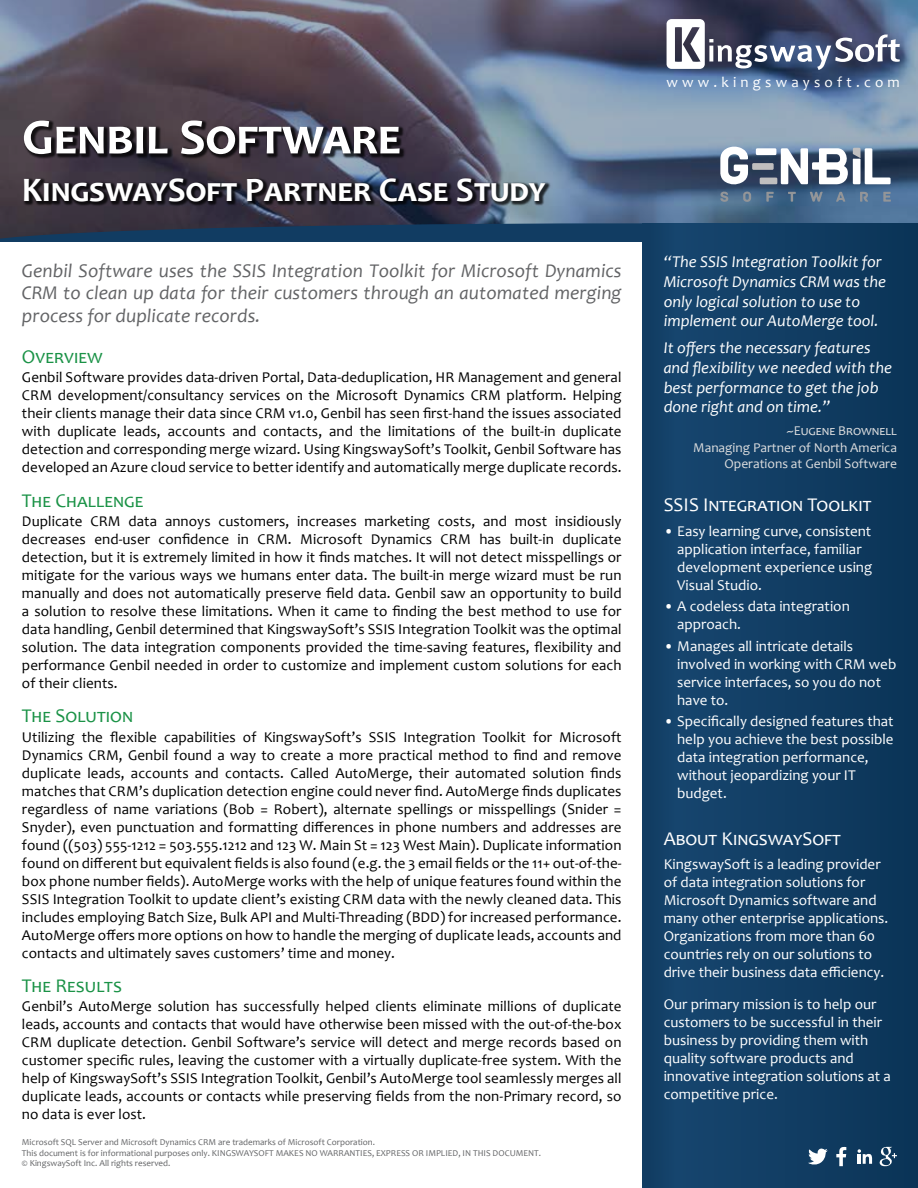
<style>
.page{position:relative;width:918px;height:1188px;background:#fff}
.page>*{position:absolute;margin:0;border:0;box-sizing:border-box;transform-origin:0 0}
.t1{font:700 51px "Candara";color:#fff}
.t2{font:700 34.5px "Candara";color:#fff}
.t3{font:italic 19.5px/22.5px "Candara";letter-spacing:.005em;color:#636466;text-align:justify}
.t4{font:19.5px "Candara";letter-spacing:.005em;color:#1a9246}
.t5{font:19.5px "Candara";color:#fff}
.t6{font:italic 16.5px/19.8px "Candara";color:#fff}
.t7{font:15px/18px "Candara";letter-spacing:.005em;color:#000;text-align:justify}
.t8{font:15px/18px "Candara";color:#fff}
.t9{font:15px "Candara";letter-spacing:.28em;color:#fff}
.t10{font:13.5px/16.2px "Candara";color:#dcddde;text-align:right}
.t11{font:9px/10.5px "Candara";color:#636466}
</style>
<div class="page">
<img style="left:0;top:0;width:918px;height:223px">
<svg style="left:0;top:223px;width:643px;height:20px;background:#254362"></svg>
<div style="left:643px;top:223px;width:275px;height:965px;background:#113d63"></div>
<div style="left:23px;top:177px;width:528px;height:29px;background:#000;opacity:.75"></div>
<svg style="left:667px;top:19px;width:233px;height:51px"></svg>
<svg style="left:808px;top:1148px;width:20px;height:17px"></svg>
<svg style="left:836px;top:1147px;width:10px;height:19px"></svg>
<svg style="left:879px;top:1147px;width:18px;height:20px"></svg>
<svg style="left:858px;top:1149px;width:14px;height:15px"></svg>
<div style="left:23px;top:120px;width:383px;height:40px;background:#000;opacity:.75"></div>
<svg style="left:720px;top:191px;width:9px;height:11px"></svg>
<svg style="left:810px;top:191px;width:13px;height:11px"></svg>
<svg style="left:720px;top:147px;width:171px;height:38px"></svg>
<svg style="left:860px;top:192px;width:8px;height:10px"></svg>
<svg style="left:883px;top:192px;width:8px;height:10px"></svg>
<svg style="left:743px;top:192px;width:8px;height:10px"></svg>
<svg style="left:836px;top:192px;width:10px;height:10px"></svg>
<svg style="left:766px;top:192px;width:8px;height:10px"></svg>
<svg style="left:788px;top:192px;width:8px;height:10px"></svg>
<h1 class="t1" style="left:22px;top:105px;width:380px">Genbil Software</h1>
<h2 class="t2" style="left:22px;top:168px;width:525px">KingswaySoft Partner Case Study</h2>
<h3 class="t3" style="left:22px;top:259px;width:601px">Genbil Software uses the SSIS Integration Toolkit for Microsoft Dynamics CRM to clean up data for their customers through an automated merging process for duplicate records.</h3>
<h3 class="t4" style="left:22px;top:345px;width:82px">Overview</h3>
<p class="t7" style="left:22px;top:368px;width:601px">Genbil Software provides data-driven Portal, Data-deduplication, HR Management and general CRM development/consultancy services on the Microsoft Dynamics CRM platform. Helping their clients manage their data since CRM v1.0, Genbil has seen first-hand the issues associated with duplicate leads, accounts and contacts, and the limitations of the built-in duplicate detection and corresponding merge wizard. Using KingswaySoft’s Toolkit, Genbil Software has developed an Azure cloud service to better identify and automatically merge duplicate records.</p>
<h3 class="t4" style="left:22px;top:488px;width:123px">The Challenge</h3>
<p class="t7" style="left:22px;top:512px;width:601px">Duplicate CRM data annoys customers, increases marketing costs, and most insidiously decreases end-user confidence in CRM. Microsoft Dynamics CRM has built-in duplicate detection, but it is extremely limited in how it finds matches. It will not detect misspellings or mitigate for the various ways we humans enter data. The built-in merge wizard must be run manually and does not automatically preserve field data. Genbil saw an opportunity to build a solution to resolve these limitations. When it came to finding the best method to use for data handling, Genbil determined that KingswaySoft’s SSIS Integration Toolkit was the optimal solution. The data integration components provided the time-saving features, flexibility and performance Genbil needed in order to customize and implement custom solutions for each of their clients.</p>
<h3 class="t4" style="left:22px;top:704px;width:113px">The Solution</h3>
<p class="t7" style="left:22px;top:727px;width:601px">Utilizing the flexible capabilities of KingswaySoft’s SSIS Integration Toolkit for Microsoft Dynamics CRM, Genbil found a way to create a more practical method to find and remove duplicate leads, accounts and contacts. Called AutoMerge, their automated solution finds matches that CRM’s duplication detection engine could never find. AutoMerge finds duplicates regardless of name variations (Bob = Robert), alternate spellings or misspellings (Snider = Snyder), even punctuation and formatting differences in phone numbers and addresses are found ((503) 555-1212 = 503.555.1212 and 123 W. Main St = 123 West Main). Duplicate information found on different but equivalent fields is also found (e.g. the 3 email fields or the 11+ out-of-the&shy;box phone number fields). AutoMerge works with the help of unique features found within the SSIS Integration Toolkit to update client’s existing CRM data with the newly cleaned data. This includes employing Batch Size, Bulk API and Multi-Threading (BDD) for increased performance.<br>AutoMerge offers more options on how to handle the merging of duplicate leads, accounts and contacts and ultimately saves customers’ time and money.</p>
<h3 class="t4" style="left:22px;top:973px;width:101px">The Results</h3>
<p class="t7" style="left:22px;top:997px;width:601px">Genbil’s AutoMerge solution has successfully helped clients eliminate millions of duplicate leads, accounts and contacts that would have otherwise been missed with the out-of-the-box CRM duplicate detection. Genbil Software’s service will detect and merge records based on customer specific rules, leaving the customer with a virtually duplicate-free system. With the help of KingswaySoft’s SSIS Integration Toolkit, Genbil’s AutoMerge tool seamlessly merges all duplicate leads, accounts or contacts while preserving fields from the non-Primary record, so no data is ever lost.</p>
<p class="t11" style="left:22px;top:1137px;width:521px">Microsoft SQL Server and Microsoft Dynamics CRM are trademarks of Microsoft Corporation.<br>This document is for informational purposes only. KINGSWAYSOFT MAKES NO WARRANTIES, EXPRESS OR IMPLIED, IN THIS DOCUMENT. © KingswaySoft Inc. All rights reserved.</p>
<p class="t9" style="left:667px;top:72px;width:235px">www.kingswaysoft.com</p>
<p class="t6" style="left:664px;top:252px;width:224px">“The SSIS Integration Toolkit for<br>Microsoft Dynamics CRM was the only logical solution to use to implement our AutoMerge tool.</p>
<p class="t6" style="left:664px;top:338px;width:230px">It offers the necessary features and flexibility we needed with the best performance to get the job done right and on time.”</p>
<p class="t10" style="left:693px;top:423px;width:205px">~Eugene Brownell<br>Managing Partner of North America<br>Operations at Genbil Software</p>
<h3 class="t5" style="left:664px;top:493px;width:208px">SSIS Integration Toolkit</h3>
<p class="t8" style="left:677px;top:522px;width:196px;text-indent:-14px">• Easy learning curve, consistent application interface, familiar development experience using<br>Visual Studio.</p>
<p class="t8" style="left:677px;top:597px;width:174px;text-indent:-14px">• A codeless data integration approach.</p>
<p class="t8" style="left:677px;top:637px;width:221px;text-indent:-14px">• Manages all intricate details involved in working with CRM web service interfaces, so you do not have to.</p>
<p class="t8" style="left:677px;top:712px;width:218px;text-indent:-14px">• Specifically designed features that help you achieve the best possible data integration performance, without jeopardizing your IT budget.</p>
<h3 class="t5" style="left:664px;top:826px;width:177px">About KingswaySoft</h3>
<p class="t8" style="left:664px;top:855px;width:226px">KingswaySoft is a leading provider of data integration solutions for Microsoft Dynamics software and many other enterprise applications.<br>Organizations from more than 60 countries rely on our solutions to drive their business data efficiency.</p>
<p class="t8" style="left:664px;top:995px;width:229px">Our primary mission is to help our customers to be successful in their business by providing them with quality software products and innovative integration solutions at a competitive price.</p>
</div>
